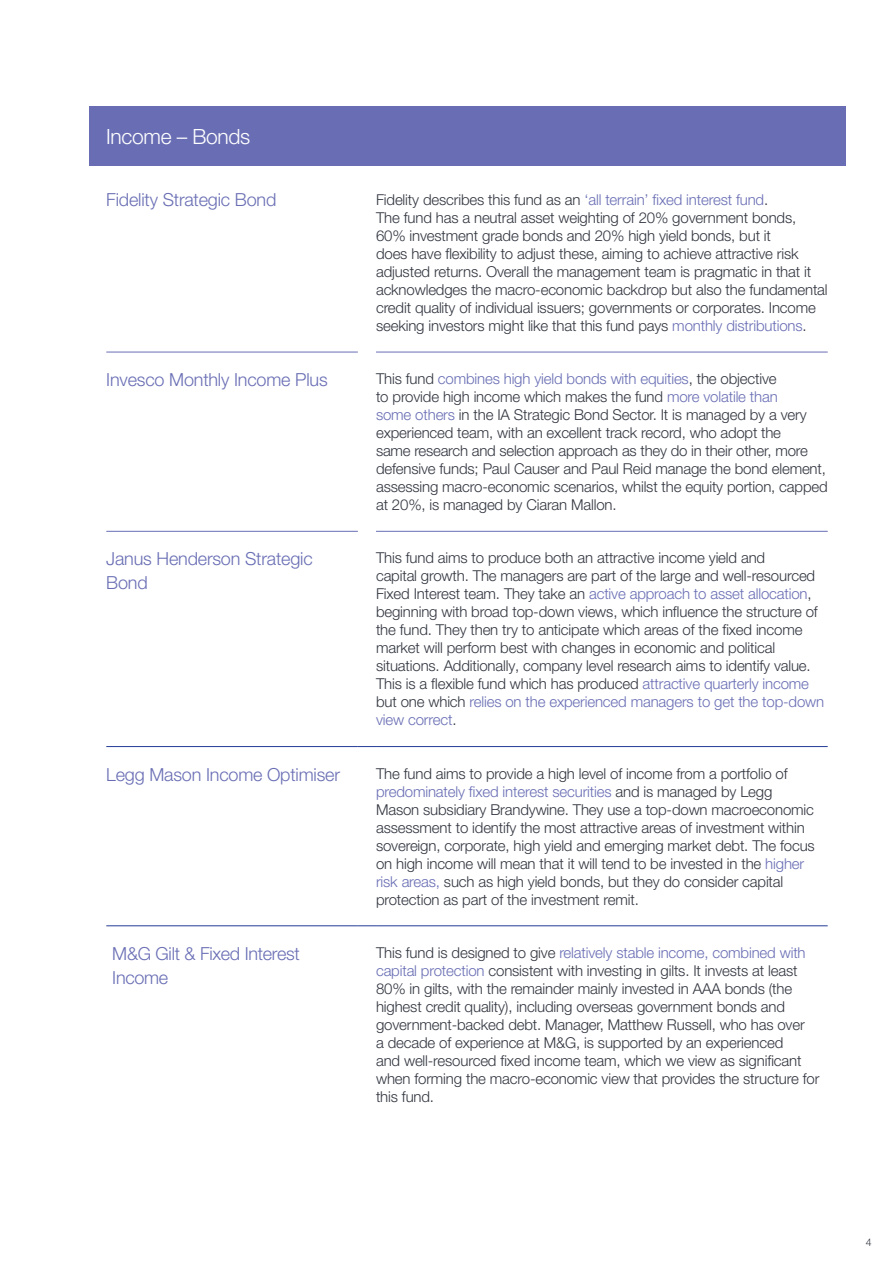
<style>
.page{position:relative;width:893px;height:1263px;background:#fff}
.page>*{position:absolute;margin:0;border:0;box-sizing:border-box;transform-origin:0 0}
.Body_10_12{font:300 21px "Helvetica Neue LT Pro";letter-spacing:-.015em;color:#fff}
.Subhead_14_16{font:300 18px/24px "Helvetica Neue LT Pro";letter-spacing:-.01em;color:#696eb4}
.Income_Bonds_Cell_Ti{font:300 18px "Helvetica Neue LT Pro";letter-spacing:-.01em;color:#696eb4}
.Body_10_12-2{font:300 15px/18px "Helvetica Neue LT Pro";letter-spacing:-.01em;color:#323640}
.Small_print{font:300 10.5px "Helvetica Neue LT Pro";color:#323640}
.s1{color:#696eb4}
</style>
<div class="page">
<div style="left:89px;top:106px;width:757px;height:60px;background:#696eb4"></div>
<hr style="left:106px;top:352px;width:252px;height:1px;background:#696eb4">
<hr style="left:376px;top:352px;width:452px;height:1px;background:#696eb4">
<hr style="left:106px;top:531px;width:252px;height:1px;background:#696eb4">
<hr style="left:376px;top:531px;width:452px;height:1px;background:#696eb4">
<hr style="left:106px;top:746px;width:252px;height:1px;background:#243c97">
<svg style="left:358px;top:746px;width:18px;height:1px"></svg>
<hr style="left:376px;top:746px;width:452px;height:1px;background:#243c97">
<hr style="left:106px;top:925px;width:252px;height:1px;background:#243c97">
<svg style="left:358px;top:925px;width:18px;height:1px"></svg>
<hr style="left:376px;top:925px;width:452px;height:1px;background:#243c97">
<p class="Body_10_12" style="left:106px;top:123px;width:146px">Income – Bonds</p>
<p class="Income_Bonds_Cell_Ti" style="left:106px;top:189px;width:172px">Fidelity Strategic Bond</p>
<p class="Body_10_12-2" style="left:376px;top:190px;width:453px">Fidelity describes this fund as an <span class="s1">‘all terrain’ fixed interest fund</span>.<br>The fund has a neutral asset weighting of 20% government bonds, 60% investment grade bonds and 20% high yield bonds, but it<br>does have flexibility to adjust these, aiming to achieve attractive risk adjusted returns. Overall the management team is pragmatic in that it acknowledges the macro-economic backdrop but also the fundamental credit quality of individual issuers; governments or corporates. Income seeking investors might like that this fund pays <span class="s1">monthly distributions</span>.</p>
<p class="Subhead_14_16" style="left:106px;top:367px;width:223px">Invesco Monthly Income Plus</p>
<p class="Body_10_12-2" style="left:376px;top:369px;width:453px">This fund <span class="s1">combines high yield bonds with equities</span>, the objective<br>to provide high income which makes the fund <span class="s1">more volatile than<br>some others</span> in the IA Strategic Bond Sector. It is managed by a very experienced team, with an excellent track record, who adopt the<br>same research and selection approach as they do in their other, more defensive funds; Paul Causer and Paul Reid manage the bond element, assessing macro-economic scenarios, whilst the equity portion, capped at 20%, is managed by Ciaran Mallon.</p>
<p class="Subhead_14_16" style="left:106px;top:547px;width:208px">Janus Henderson Strategic<br>Bond</p>
<p class="Body_10_12-2" style="left:376px;top:549px;width:450px">This fund aims to produce both an attractive income yield and<br>capital growth. The managers are part of the large and well-resourced Fixed Interest team. They take an <span class="s1">active approach to asset allocation</span>, beginning with broad top-down views, which influence the structure of the fund. They then try to anticipate which areas of the fixed income market will perform best with changes in economic and political situations. Additionally, company level research aims to identify value.<br>This is a flexible fund which has produced <span class="s1">attractive quarterly income </span>but one which <span class="s1">relies on the experienced managers to get the top-down view correct</span>.</p>
<p class="Subhead_14_16" style="left:106px;top:762px;width:235px">Legg Mason Income Optimiser</p>
<p class="Body_10_12-2" style="left:376px;top:764px;width:440px">The fund aims to provide a high level of income from a portfolio of <span class="s1">predominately fixed interest securities</span> and is managed by Legg Mason subsidiary Brandywine. They use a top-down macroeconomic assessment to identify the most attractive areas of investment within sovereign, corporate, high yield and emerging market debt. The focus on high income will mean that it will tend to be invested in the <span class="s1">higher risk areas,</span> such as high yield bonds, but they do consider capital protection as part of the investment remit.</p>
<p class="Subhead_14_16" style="left:112px;top:941px;width:189px">M&amp;G Gilt &amp; Fixed Interest<br>Income</p>
<p class="Body_10_12-2" style="left:376px;top:943px;width:445px">This fund is designed to give <span class="s1">relatively stable income, combined with capital protection</span> consistent with investing in gilts. It invests at least 80% in gilts, with the remainder mainly invested in AAA bonds (the highest credit quality), including overseas government bonds and government-backed debt. Manager, Matthew Russell, who has over<br>a decade of experience at M&amp;G, is supported by an experienced<br>and well-resourced fixed income team, which we view as significant when forming the macro-economic view that provides the structure for this fund.</p>
<p class="Small_print" style="left:866px;top:1235px;width:7px">4</p>
</div>
